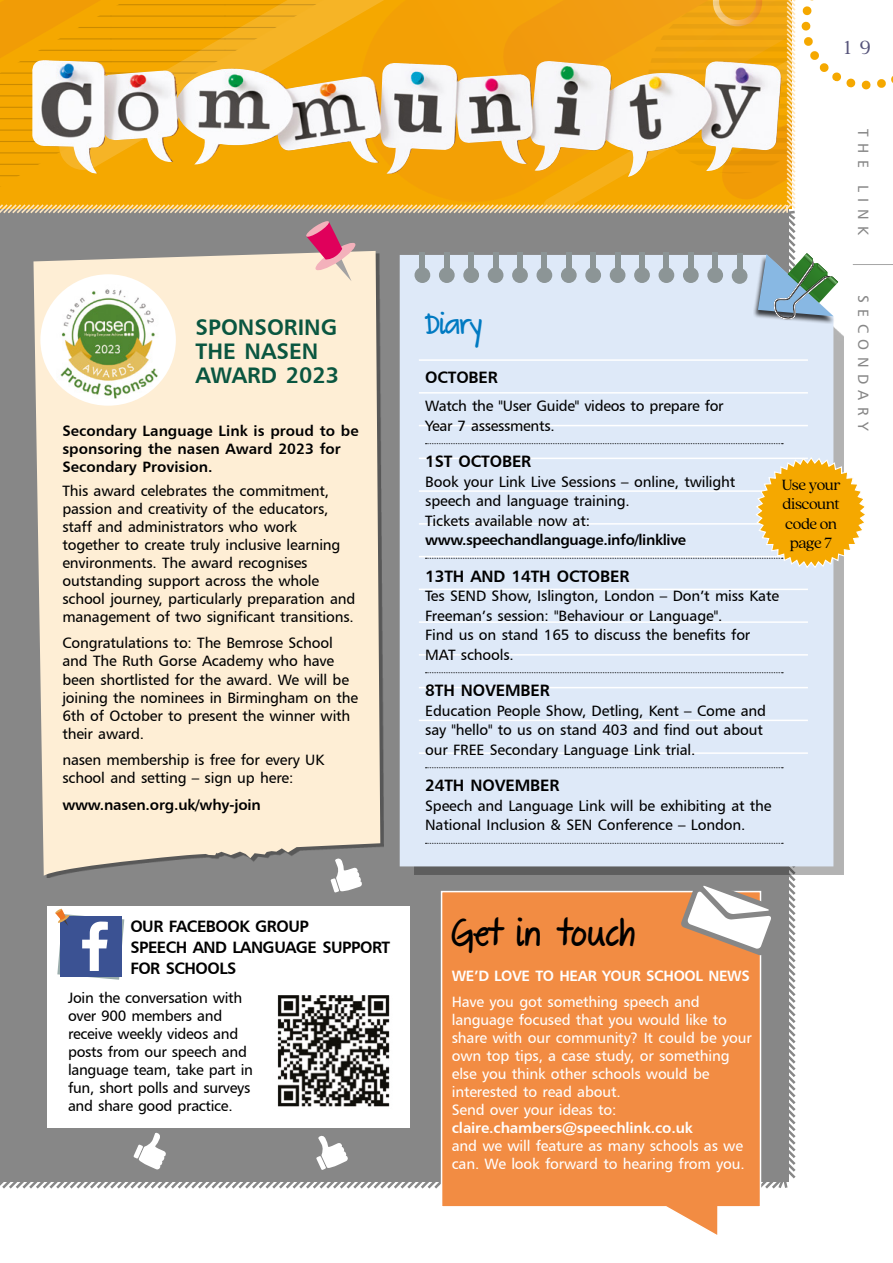
<style>
.page{position:relative;width:893px;height:1263px;background:#fff}
.page>*{position:absolute;margin:0;border:0;box-sizing:border-box;transform-origin:0 0}
.t1{font:700 32.7px "The Great Escape";color:#000}
.t2{font:700 25.5px "The Great Escape";letter-spacing:-.02em;color:#007ac2}
.t3{font:22.5px/24px "Humanist 777 BT Bold B";color:#0a5640}
.t4{font:21px "Quincy CF";color:#55537a}
.t5{font:16.5px "Humanist 777 BT Bold B";letter-spacing:-.01em;color:#000}
.t6{font:16.5px/21px "Humanist 777 BT Bold B";letter-spacing:-.03em;color:#000}
.t7{font:16.5px/19.5px "Quincy CF";letter-spacing:-.03em;color:#000;text-align:center}
.t8{font:15px/18px "Humanist 777 BT Roman B";letter-spacing:-.01em;color:#000}
.t9{font:15px/18px "Humanist 777 BT Roman B";letter-spacing:-.01em;color:#fff}
.t10{font:15px/18px "Humanist 777 BT Bold B";color:#000}
.t11{font:15px "Humanist 777 BT Bold B";letter-spacing:-.01em;color:#fff}
.t12{font:15px "Humanist 777 BT Bold B";letter-spacing:-.025em;color:#000}
.t13{font:15px "Humanist 777 BT Roman B";letter-spacing:.43em;color:#878787}
</style>
<div class="page">
<div style="left:0;top:215px;width:798px;height:974px;background:#878787"></div>
<svg style="left:0;top:0;width:796px;height:215px;background:#efa717"></svg>
<div style="left:857px;top:261px;width:36px;height:7px;background:#000;opacity:.75"></div>
<svg style="left:801px;top:0;width:92px;height:90px"></svg>
<img style="left:32px;top:60px;width:750px;height:117px">
<div style="left:33px;top:251px;width:347px;height:625px;background:#feeed5"></div>
<svg style="left:305px;top:220px;width:52px;height:61px;background:#d294a0"></svg>
<img style="left:40px;top:274px;width:136px;height:132px">
<div style="left:414px;top:283px;width:429px;height:591px;background:#000;opacity:.3"></div>
<div style="left:400px;top:255px;width:433px;height:611px;background:#dee9f8"></div>
<hr style="left:419px;top:458px;width:389px;height:1px;background:#fff">
<hr style="left:419px;top:490px;width:389px;height:2px;background:#fff">
<div style="left:753px;top:254px;width:83px;height:70px;background:#000;opacity:.75"></div>
<img style="left:760px;top:252px;width:80px;height:81px">
<img style="left:800px;top:252px;width:40px;height:37px">
<svg style="left:758px;top:253px;width:80px;height:68px"></svg>
<hr style="left:419px;top:523px;width:389px;height:2px;background:#fff">
<hr style="left:419px;top:556px;width:389px;height:1px;background:#fff">
<hr style="left:419px;top:589px;width:389px;height:1px;background:#fff">
<hr style="left:419px;top:621px;width:389px;height:2px;background:#fff">
<hr style="left:419px;top:720px;width:389px;height:1px;background:#fff">
<hr style="left:419px;top:359px;width:389px;height:2px;background:#fff">
<hr style="left:419px;top:654px;width:389px;height:2px;background:#fff">
<hr style="left:419px;top:752px;width:389px;height:2px;background:#fff">
<hr style="left:419px;top:392px;width:389px;height:2px;background:#fff">
<hr style="left:419px;top:687px;width:389px;height:1px;background:#fff">
<hr style="left:419px;top:425px;width:389px;height:1px;background:#fff">
<div style="left:713px;top:252px;width:5px;height:22px;background:#8c9596"></div>
<div style="left:707px;top:267px;width:16px;height:16px;background:#8c9596;border-radius:50%"></div>
<div style="left:664px;top:252px;width:5px;height:22px;background:#8c9596"></div>
<div style="left:658px;top:267px;width:16px;height:16px;background:#8c9596;border-radius:50%"></div>
<div style="left:615px;top:252px;width:5px;height:22px;background:#8c9596"></div>
<div style="left:610px;top:267px;width:15px;height:16px;background:#8c9596;border-radius:50%"></div>
<div style="left:566px;top:252px;width:5px;height:22px;background:#8c9596"></div>
<div style="left:561px;top:267px;width:16px;height:16px;background:#8c9596;border-radius:50%"></div>
<div style="left:517px;top:252px;width:6px;height:22px;background:#8c9596"></div>
<div style="left:512px;top:267px;width:16px;height:16px;background:#8c9596;border-radius:50%"></div>
<div style="left:420px;top:252px;width:5px;height:22px;background:#8c9596"></div>
<div style="left:414px;top:267px;width:16px;height:16px;background:#8c9596;border-radius:50%"></div>
<div style="left:469px;top:252px;width:5px;height:22px;background:#8c9596"></div>
<div style="left:463px;top:267px;width:16px;height:16px;background:#8c9596;border-radius:50%"></div>
<div style="left:688px;top:252px;width:5px;height:22px;background:#8c9596"></div>
<div style="left:683px;top:267px;width:16px;height:16px;background:#8c9596;border-radius:50%"></div>
<div style="left:639px;top:252px;width:6px;height:22px;background:#8c9596"></div>
<div style="left:634px;top:267px;width:16px;height:16px;background:#8c9596;border-radius:50%"></div>
<div style="left:591px;top:252px;width:5px;height:22px;background:#8c9596"></div>
<div style="left:585px;top:267px;width:16px;height:16px;background:#8c9596;border-radius:50%"></div>
<div style="left:542px;top:252px;width:5px;height:22px;background:#8c9596"></div>
<div style="left:536px;top:267px;width:16px;height:16px;background:#8c9596;border-radius:50%"></div>
<div style="left:444px;top:252px;width:5px;height:22px;background:#8c9596"></div>
<div style="left:439px;top:267px;width:16px;height:16px;background:#8c9596;border-radius:50%"></div>
<div style="left:493px;top:252px;width:5px;height:22px;background:#8c9596"></div>
<div style="left:488px;top:267px;width:15px;height:16px;background:#8c9596;border-radius:50%"></div>
<div style="left:737px;top:253px;width:5px;height:21px;background:#8c9596"></div>
<div style="left:732px;top:268px;width:15px;height:16px;background:#8c9596;border-radius:50%"></div>
<div style="left:425px;top:429px;width:358px;height:15px;background:#dee9f8"></div>
<svg style="left:425px;top:672px;width:358px;height:1px"></svg>
<svg style="left:425px;top:767px;width:358px;height:1px"></svg>
<svg style="left:425px;top:843px;width:358px;height:1px"></svg>
<div style="left:47px;top:906px;width:363px;height:221px;background:#fff"></div>
<img style="left:277px;top:995px;width:113px;height:112px">
<svg style="left:133px;top:1131px;width:34px;height:40px"></svg>
<svg style="left:331px;top:857px;width:32px;height:35px"></svg>
<svg style="left:316px;top:1134px;width:33px;height:36px"></svg>
<svg style="left:440px;top:890px;width:322px;height:345px;background:#f29654"></svg>
<svg style="left:681px;top:878px;width:99px;height:78px"></svg>
<svg style="left:55px;top:908px;width:69px;height:72px"></svg>
<svg style="left:425px;top:456px;width:440px;height:113px;background:#e3dece"></svg>
<h3 class="t3" style="left:196px;top:315px;width:145px">SPONSORING<br>THE NASEN<br>AWARD 2023</h3>
<p class="t10" style="left:62px;top:421px;width:298px">Secondary Language Link is proud to be sponsoring the nasen Award 2023 for<br>Secondary Provision.</p>
<p class="t8" style="left:62px;top:481px;width:295px">This award celebrates the commitment, passion and creativity of the educators, staff and administrators who work together to create truly inclusive learning environments. The award recognises outstanding support across the whole school journey, particularly preparation and management of two significant transitions.</p>
<p class="t8" style="left:62px;top:634px;width:297px">Congratulations to: The Bemrose School and The Ruth Gorse Academy who have been shortlisted for the award. We will be joining the nominees in Birmingham on the 6th of October to present the winner with their award.</p>
<p class="t8" style="left:62px;top:750px;width:263px">nasen membership is free for every UK school and setting – sign up here:</p>
<p class="t10" style="left:62px;top:795px;width:200px">www.nasen.org.uk/why-join</p>
<p class="t6" style="left:130px;top:915px;width:261px">OUR FACEBOOK GROUP<br>SPEECH AND LANGUAGE SUPPORT<br>FOR SCHOOLS</p>
<p class="t8" style="left:68px;top:988px;width:186px">Join the conversation with over 900 members and receive weekly videos and posts from our speech and language team, take part in fun, short polls and surveys and share good practice.</p>
<h3 class="t4" style="left:844px;top:36px;width:28px">1 9</h3>
<p class="t13" style="left:873px;top:129px;width:108px;rotate:90deg">THE LINK</p>
<h2 class="t2" style="left:425px;top:310px;width:59px">Diary</h2>
<p class="t5" style="left:425px;top:367px;width:74px">OCTOBER</p>
<p class="t8" style="left:425px;top:396px;width:300px;line-height:19.5px">Watch the "User Guide" videos to prepare for<br>Year 7 assessments.</p>
<p class="t5" style="left:425px;top:451px;width:108px">1ST OCTOBER</p>
<p class="t8" style="left:425px;top:471px;width:312px;line-height:19.5px">Book your Link Live Sessions – online, twilight speech and language training.<br>Tickets available now at:</p>
<p class="t12" style="left:425px;top:530px;width:262px">www.speechandlanguage.info/linklive</p>
<p class="t5" style="left:425px;top:565px;width:206px">13TH AND 14TH OCTOBER</p>
<p class="t8" style="left:425px;top:586px;width:355px;line-height:19.5px">Tes SEND Show, Islington, London – Don’t miss Kate Freeman’s session: "Behaviour or Language".<br>Find us on stand 165 to discuss the benefits for MAT schools.</p>
<p class="t5" style="left:425px;top:680px;width:126px">8TH NOVEMBER</p>
<p class="t8" style="left:425px;top:700px;width:342px;line-height:19.5px">Education People Show, Detling, Kent – Come and say "hello" to us on stand 403 and find out about our FREE Secondary Language Link trial.</p>
<p class="t5" style="left:425px;top:775px;width:136px">24TH NOVEMBER</p>
<p class="t8" style="left:425px;top:795px;width:348px;line-height:19.5px">Speech and Language Link will be exhibiting at the<br>National Inclusion &amp; SEN Conference – London.</p>
<p class="t7" style="left:782px;top:475px;width:60px">Use your discount code on page 7</p>
<p class="t13" style="left:873px;top:295px;width:138px;rotate:90deg">SECONDARY</p>
<h1 class="t1" style="left:451px;top:915px;width:186px">Get in touch</h1>
<p class="t11" style="left:452px;top:966px;width:300px">WE’D LOVE TO HEAR YOUR SCHOOL NEWS</p>
<p class="t9" style="left:452px;top:992px;width:302px">Have you got something speech and language focused that you would like to share with our community? It could be your own top tips, a case study, or something else you think other schools would be interested to read about.<br>Send over your ideas to:</p>
<p class="t11" style="left:452px;top:1118px;width:243px">claire.chambers@speechlink.co.uk</p>
<p class="t9" style="left:452px;top:1136px;width:294px">and we will feature as many schools as we can. We look forward to hearing from you.</p>
</div>
